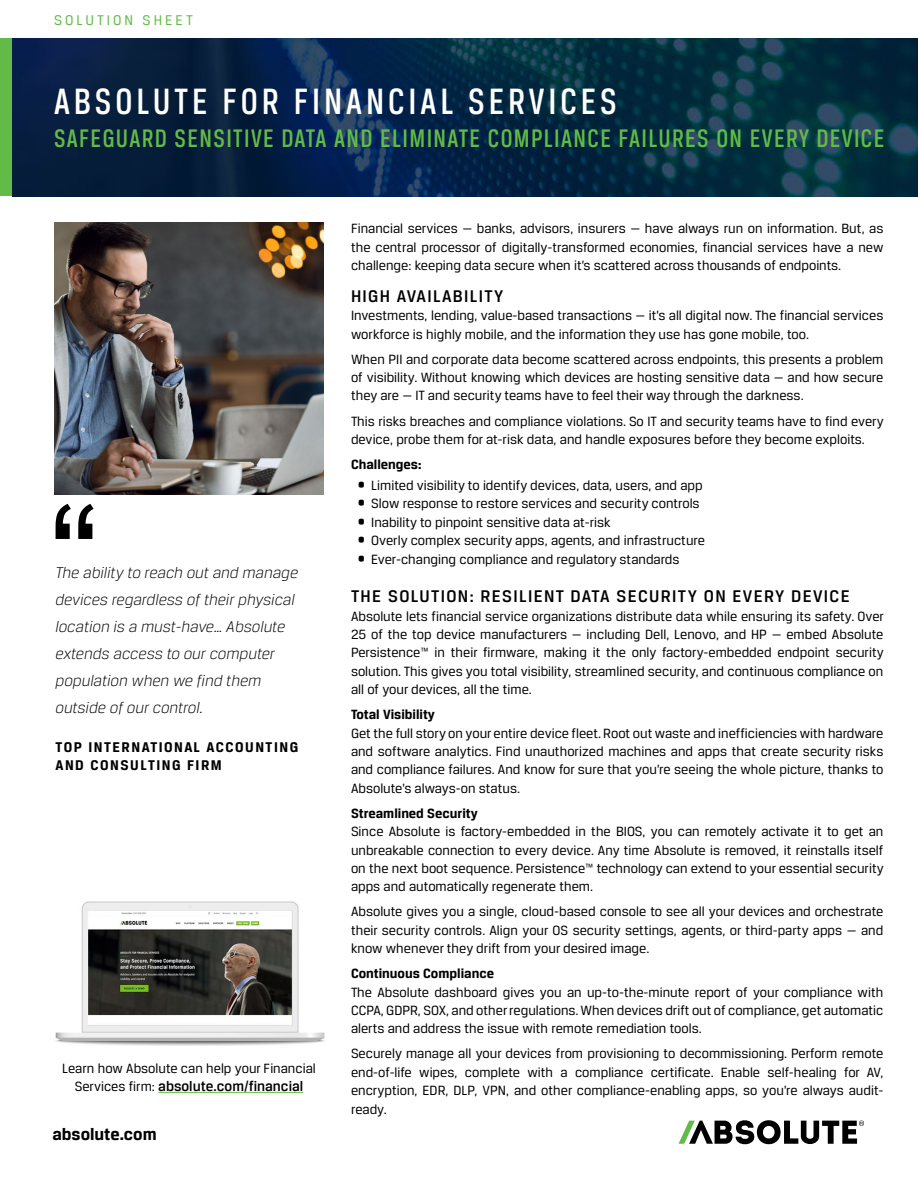
<style>
.page{position:relative;width:918px;height:1188px;background:#fff}
.page>*{position:absolute;margin:0;border:0;box-sizing:border-box;transform-origin:0 0}
.t1{font:150px "Arial";color:#000}
.t2{font:500 39px "Breuer Condensed";letter-spacing:.1em;color:#fff}
.t3{font:500 27px "Breuer Condensed";letter-spacing:.05em;color:#62bb46}
.t4{font:500 18px "Breuer Text";letter-spacing:.075em;color:#000}
.t5{font:700 18px "Breuer Text";color:#000}
.t6{font:italic 300 16.5px/27px "Breuer Text";color:#000}
.t7{font:700 15px/18px "Breuer Text";letter-spacing:.1em;color:#000}
.t8{font:500 15px "Breuer Text";color:#000}
.t9{font:15px "Breuer Text";letter-spacing:.2em;color:#62bb46}
.t10{font:14.25px/18.3px "Breuer Text";color:#000;text-align:justify}
.t11{font:700 14.25px "Breuer Text";color:#000}
.s1{font-weight:400;font-size:14.25px}
.s2{font-size:16.5px}
</style>
<div class="page">
<svg style="left:679px;top:1120px;width:185px;height:24px"></svg>
<img style="left:55px;top:901px;width:270px;height:144px">
<div style="left:0;top:38px;width:13px;height:158px;background:#62bb46"></div>
<img style="left:13px;top:38px;width:905px;height:159px">
<img style="left:54px;top:222px;width:270px;height:273px">
<hr style="left:158px;top:1092px;width:145px;height:1px;background:#62bb46">
<p class="t9" style="left:54px;top:12px;width:140px">SOLUTION SHEET</p>
<h2 class="t2" style="left:54px;top:80px;width:564px">ABSOLUTE FOR FINANCIAL SERVICES</h2>
<h3 class="t3" style="left:54px;top:123px;width:832px">SAFEGUARD SENSITIVE DATA AND ELIMINATE COMPLIANCE FAILURES ON EVERY DEVICE</h3>
<h1 class="t1" style="left:50px;top:457px;width:51px">“</h1>
<p class="t6" style="left:56px;top:559px;width:244px">The ability to reach out and manage devices regardless of their physical location is a must-have… Absolute extends access to our computer population when we find them outside of our control.</p>
<p class="t7" style="left:56px;top:737px;width:244px">TOP INTERNATIONAL ACCOUNTING<br>AND CONSULTING FIRM</p>
<p class="t10" style="left:62px;top:1058px;width:255px">Learn how Absolute can help your Financial</p>
<p class="t8" style="left:75px;top:1078px;width:230px"><span class="s1">Services firm:</span> absolute.com/financial</p>
<p class="t5" style="left:52px;top:1124px;width:106px">absolute.com</p>
<p class="t10" style="left:351px;top:219px;width:534px">Financial services — banks, advisors, insurers — have always run on information. But, as the central processor of digitally-transformed economies, financial services have a new challenge: keeping data secure when it’s scattered across thousands of endpoints.</p>
<p class="t4" style="left:351px;top:286px;width:154px">HIGH AVAILABILITY</p>
<p class="t10" style="left:351px;top:306px;width:534px">Investments, lending, value-based transactions — it’s all digital now. The financial services workforce is highly mobile, and the information they use has gone mobile, too.</p>
<p class="t10" style="left:351px;top:350px;width:534px">When PII and corporate data become scattered across endpoints, this presents a problem of visibility. Without knowing which devices are hosting sensitive data — and how secure they are — IT and security teams have to feel their way through the darkness.</p>
<p class="t10" style="left:351px;top:411px;width:534px">This risks breaches and compliance violations. So IT and security teams have to find every device, probe them for at-risk data, and handle exposures before they become exploits.</p>
<p class="t11" style="left:351px;top:456px;width:72px">Challenges:</p>
<p class="t10" style="left:358px;top:476px;width:347px"><span class="s2">•</span> Limited visibility to identify devices, data, users, and app</p>
<p class="t10" style="left:358px;top:494px;width:343px"><span class="s2">•</span> Slow response to restore services and security controls</p>
<p class="t10" style="left:358px;top:513px;width:255px"><span class="s2">•</span> Inability to pinpoint sensitive data at-risk</p>
<p class="t10" style="left:358px;top:531px;width:349px"><span class="s2">•</span> Overly complex security apps, agents, and infrastructure</p>
<p class="t10" style="left:358px;top:550px;width:323px"><span class="s2">•</span> Ever-changing compliance and regulatory standards</p>
<p class="t4" style="left:351px;top:586px;width:500px">THE SOLUTION: RESILIENT DATA SECURITY ON EVERY DEVICE</p>
<p class="t10" style="left:351px;top:607px;width:535px">Absolute lets financial service organizations distribute data while ensuring its safety. Over 25 of the top device manufacturers — including Dell, Lenovo, and HP — embed Absolute Persistence™ in their firmware, making it the only factory-embedded endpoint security solution. This gives you total visibility, streamlined security, and continuous compliance on all of your devices, all the time.</p>
<p class="t11" style="left:351px;top:706px;width:86px">Total Visibility</p>
<p class="t10" style="left:351px;top:724px;width:534px">Get the full story on your entire device fleet. Root out waste and inefficiencies with hardware and software analytics. Find unauthorized machines and apps that create security risks and compliance failures. And know for sure that you’re seeing the whole picture, thanks to Absolute’s always-on status.</p>
<p class="t11" style="left:351px;top:805px;width:128px">Streamlined Security</p>
<p class="t10" style="left:351px;top:822px;width:534px">Since Absolute is factory-embedded in the BIOS, you can remotely activate it to get an unbreakable connection to every device. Any time Absolute is removed, it reinstalls itself on the next boot sequence. Persistence™ technology can extend to your essential security apps and automatically regenerate them.</p>
<p class="t10" style="left:351px;top:902px;width:534px">Absolute gives you a single, cloud-based console to see all your devices and orchestrate their security controls. Align your OS security settings, agents, or third-party apps — and know whenever they drift from your desired image.</p>
<p class="t11" style="left:351px;top:966px;width:145px">Continuous Compliance</p>
<p class="t10" style="left:351px;top:983px;width:534px">The Absolute dashboard gives you an up-to-the-minute report of your compliance with CCPA, GDPR, SOX, and other regulations. When devices drift out of compliance, get automatic alerts and address the issue with remote remediation tools.</p>
<p class="t10" style="left:351px;top:1044px;width:534px">Securely manage all your devices from provisioning to decommissioning. Perform remote end-of-life wipes, complete with a compliance certificate. Enable self-healing for AV, encryption, EDR, DLP, VPN, and other compliance-enabling apps, so you’re always audit&shy;ready.</p>
</div>
